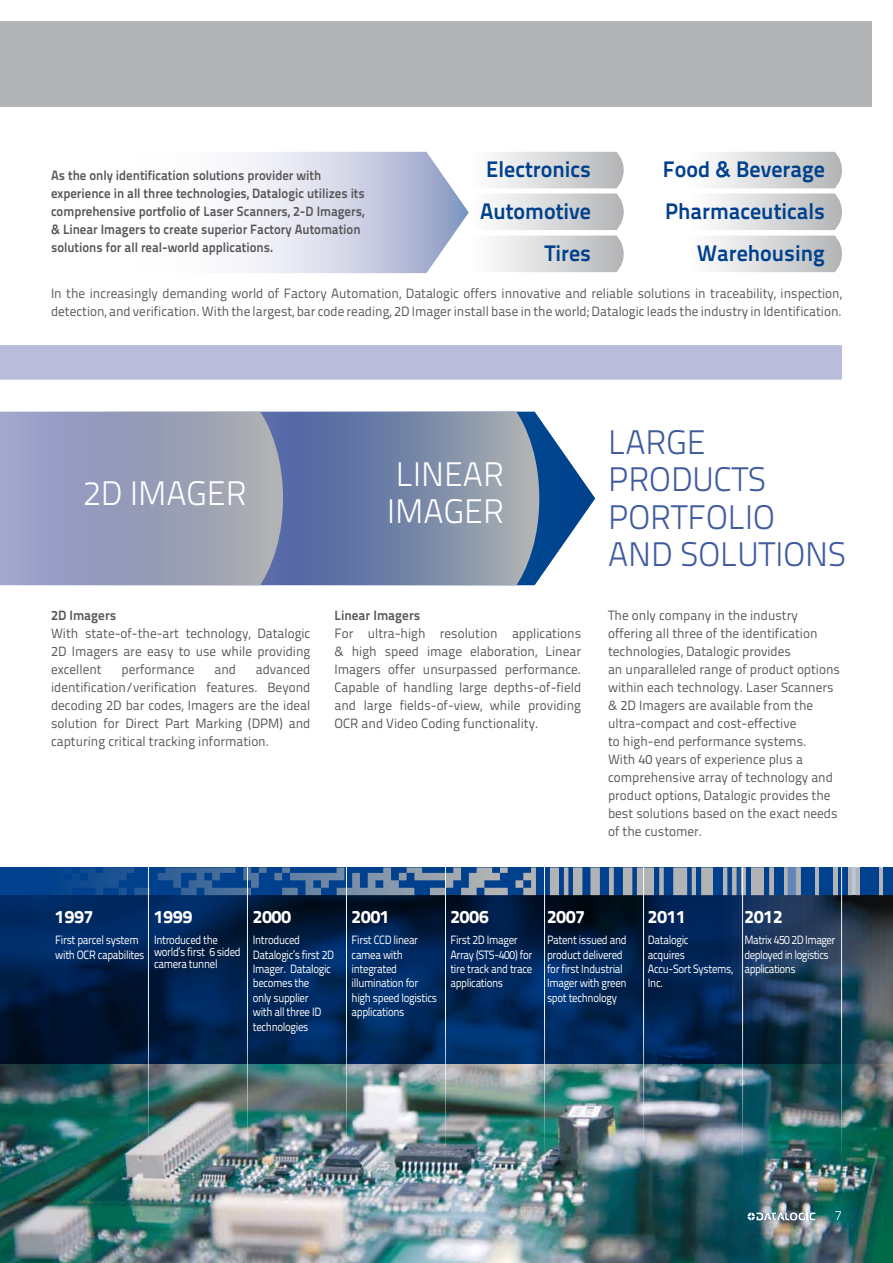
<style>
.page{position:relative;width:893px;height:1263px;background:#fff}
.page>*{position:absolute;margin:0;border:0;box-sizing:border-box;transform-origin:0 0}
.t1{font:300 34.05px/37.5px "Titillium Text 22 L";color:#405b9e}
.t2{font:300 34.05px/37.5px "Titillium Text 22 L";color:#fff}
.t3{font:700 22.5px/42px "Titillium Text 22 L";color:#00408c;text-align:right}
.t4{font:800 18px "Titillium Text 22 L";color:#fff}
.t5{font:13.5px/18px "Titillium Text 22 L";color:#58585a;text-align:justify}
.t6{font:700 13.5px/18px "Titillium Text 22 L";color:#58585a;scale:.95 1}
.t7{font:700 13.5px "Titillium Text 22 L";color:#58585a}
.t8{font:300 13.5px "Titillium Text 22 L";color:#fff}
.t9{font:12px/14.4px "Titillium Text 22 L";letter-spacing:-.03em;color:#fff;scale:.9 1}
</style>
<div class="page">
<svg style="left:713px;top:152px;width:129px;height:78px"></svg>
<svg style="left:713px;top:236px;width:129px;height:36px;background:#d5d6d7"></svg>
<svg style="left:0;top:412px;width:595px;height:173px"></svg>
<svg style="left:245px;top:152px;width:379px;height:121px"></svg>
<img style="left:0;top:1064px;width:893px;height:199px">
<svg style="left:0;top:867px;width:893px;height:197px;background:#062750"></svg>
<svg style="left:41px;top:867px;width:852px;height:28px;background:#486f9c"></svg>
<hr style="left:603px;top:867px;width:3px;height:28px;background:#00408c">
<div style="left:654px;top:867px;width:5px;height:28px;background:#00408c"></div>
<div style="left:819px;top:867px;width:14px;height:28px;background:#00408c"></div>
<div style="left:801px;top:867px;width:14px;height:28px;background:#00408c"></div>
<div style="left:713px;top:867px;width:10px;height:28px;background:#00408c"></div>
<svg style="left:838px;top:867px;width:9px;height:28px"></svg>
<div style="left:696px;top:867px;width:5px;height:28px;background:#00408c"></div>
<div style="left:883px;top:867px;width:9px;height:28px;background:#00408c"></div>
<hr style="left:765px;top:867px;width:4px;height:28px;background:#00408c">
<div style="left:746px;top:867px;width:5px;height:28px;background:#00408c"></div>
<div style="left:774px;top:867px;width:9px;height:28px;background:#00408c"></div>
<div style="left:860px;top:867px;width:18px;height:28px;background:#00408c"></div>
<div style="left:0;top:21px;width:872px;height:85px;background:#b1b3b4"></div>
<svg style="left:747px;top:1212px;width:68px;height:8px"></svg>
<div style="left:0;top:345px;width:842px;height:35px;background:#b9bcda"></div>
<hr style="left:148px;top:859px;width:1px;height:308px;background:#fff">
<hr style="left:841px;top:859px;width:1px;height:308px;background:#fff">
<svg style="left:1px;top:412px;width:257px;height:173px;background:#9aa0bb"></svg>
<svg style="left:258px;top:412px;width:281px;height:173px;background:#7887a9"></svg>
<hr style="left:247px;top:859px;width:1px;height:308px;background:#fff">
<hr style="left:346px;top:859px;width:1px;height:308px;background:#fff">
<hr style="left:445px;top:859px;width:1px;height:308px;background:#fff">
<hr style="left:544px;top:859px;width:1px;height:308px;background:#fff">
<hr style="left:643px;top:859px;width:1px;height:308px;background:#fff">
<hr style="left:742px;top:859px;width:1px;height:308px;background:#fff">
<p class="t6" style="left:51px;top:166px;width:332px">As the only identification solutions provider with experience in all three technologies, Datalogic utilizes its comprehensive portfolio of Laser Scanners, 2-D Imagers, &amp; Linear Imagers to create superior Factory Automation solutions for all real-world applications.</p>
<h2 class="t3" style="left:480px;top:147px;width:112px">Electronics<br>Automotive<br>Tires</h2>
<h2 class="t3" style="left:663px;top:147px;width:164px">Food &amp; Beverage<br>Pharmaceuticals<br>Warehousing</h2>
<p class="t5" style="left:51px;top:284px;width:792px">In the increasingly demanding world of Factory Automation, Datalogic offers innovative and reliable solutions in traceability, inspection, detection, and verification. With the largest, bar code reading, 2D Imager install base in the world; Datalogic leads the industry in Identification.</p>
<h1 class="t2" style="left:83px;top:472px;width:165px">2D IMAGER</h1>
<h1 class="t2" style="left:387px;top:453px;width:118px">LINEAR<br>IMAGER</h1>
<p class="t7" style="left:51px;top:605px;width:67px">2D Imagers</p>
<p class="t5" style="left:51px;top:624px;width:261px">With state-of-the-art technology, Datalogic 2D Imagers are easy to use while providing excellent</p>
<p class="t5" style="left:122px;top:660px;width:75px">performance</p>
<p class="t5" style="left:214px;top:660px;width:23px">and</p>
<p class="t5" style="left:51px;top:660px;width:261px;text-indent:205px">advanced identification/verification features. Beyond decoding 2D bar codes, Imagers are the ideal solution for Direct Part Marking (DPM) and capturing critical tracking information.</p>
<p class="t7" style="left:335px;top:605px;width:87px">Linear Imagers</p>
<p class="t5" style="left:335px;top:624px;width:248px">For ultra-high resolution applications &amp; high speed image elaboration, Linear Imagers offer unsurpassed performance.<br>Capable of handling large depths-of-field and large fields-of-view, while providing OCR</p>
<p class="t5" style="left:362px;top:714px;width:178px">and Video Coding functionality.</p>
<h1 class="t1" style="left:608px;top:421px;width:239px">LARGE<br>PRODUCTS<br>PORTFOLIO<br>AND SOLUTIONS</h1>
<p class="t5" style="left:608px;top:606px;width:233px;text-align:left">The only company in the industry offering all three of the identification technologies, Datalogic provides<br>an unparalleled range of product options within each technology. Laser Scanners &amp; 2D Imagers are available from the ultra-compact and cost-effective<br>to high-end performance systems.<br>With 40 years of experience plus a comprehensive array of technology and product options, Datalogic provides the best solutions based on the exact needs of the customer.</p>
<h3 class="t4" style="left:55px;top:903px;width:40px">1997</h3>
<h3 class="t4" style="left:154px;top:903px;width:40px">1999</h3>
<h3 class="t4" style="left:253px;top:903px;width:40px">2000</h3>
<h3 class="t4" style="left:352px;top:903px;width:40px">2001</h3>
<h3 class="t4" style="left:450px;top:903px;width:40px">2006</h3>
<h3 class="t4" style="left:547px;top:903px;width:40px">2007</h3>
<h3 class="t4" style="left:648px;top:903px;width:40px">2011</h3>
<h3 class="t4" style="left:745px;top:903px;width:40px">2012</h3>
<p class="t9" style="left:55px;top:932px;width:101px">First parcel system with OCR capabilites</p>
<p class="t9" style="left:154px;top:933px;width:98px;line-height:12px">Introduced the world’s first 6 sided camera tunnel</p>
<p class="t9" style="left:253px;top:932px;width:92px">Introduced<br>Datalogic’s first 2D<br>Imager. Datalogic becomes the<br>only supplier<br>with all three ID technologies</p>
<p class="t9" style="left:352px;top:932px;width:96px">First CCD linear camea with integrated illumination for high speed logistics applications</p>
<p class="t9" style="left:450px;top:932px;width:93px">First 2D Imager<br>Array (STS-400) for tire track and trace applications</p>
<p class="t9" style="left:547px;top:932px;width:90px">Patent issued and product delivered for first Industrial<br>Imager with green spot technology</p>
<p class="t9" style="left:648px;top:932px;width:96px">Datalogic<br>acquires<br>Accu-Sort Systems,<br>Inc.</p>
<p class="t9" style="left:745px;top:932px;width:102px">M atrix 450 2D Imager deployed in logistics applications</p>
<p class="t8" style="left:835px;top:1206px;width:9px">7</p>
</div>
